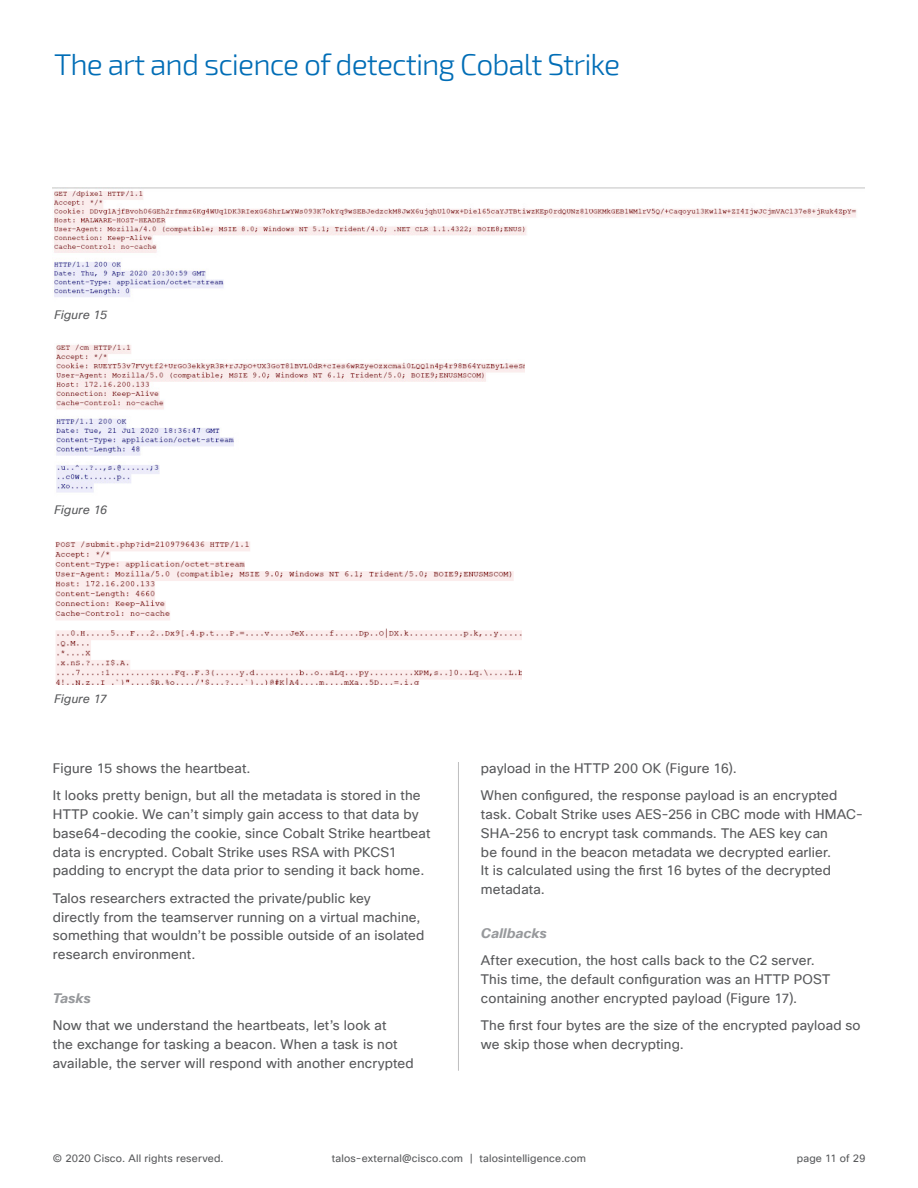
<style>
.page{position:relative;width:918px;height:1188px;background:#fff}
.page>*{position:absolute;margin:0;border:0;box-sizing:border-box;transform-origin:0 0}
.t1{font:300 30px "Exo 2";letter-spacing:-.03em;color:#006db6}
.t2{font:13.5px/18.8px "Cisco Sans TT";letter-spacing:.01em;color:#58595b}
.t3{font:italic 700 13.5px "Cisco Sans TT";letter-spacing:.01em;color:#97999c}
.t4{font:italic 12px "Cisco Sans TT";letter-spacing:.015em;color:#58595b}
.t5{font:10.5px "Cisco Sans TT";letter-spacing:.02em;color:#58595b}
</style>
<div class="page">
<hr style="left:458px;top:762px;width:1px;height:309px;background:#bebebf">
<img style="left:53px;top:188px;width:812px;height:109px">
<img style="left:56px;top:344px;width:469px;height:149px">
<img style="left:55px;top:540px;width:467px;height:144px">
<h1 class="t1" style="left:54px;top:47px;width:568px">The art and science of detecting Cobalt Strike</h1>
<p class="t4" style="left:54px;top:307px;width:55px">Figure 15</p>
<p class="t4" style="left:54px;top:502px;width:55px">Figure 16</p>
<p class="t4" style="left:54px;top:691px;width:54px">Figure 17</p>
<p class="t2" style="left:53px;top:755px;width:369px;line-height:27.6px">Figure 15 shows the heartbeat.<br>It looks pretty benign, but all the metadata is stored in the</p>
<p class="t2" style="left:53px;top:805px;width:379px">HTTP cookie. We can’t simply gain access to that data by base64-decoding the cookie, since Cobalt Strike heartbeat data is encrypted. Cobalt Strike uses RSA with PKCS1 padding to encrypt the data prior to sending it back home.</p>
<p class="t2" style="left:53px;top:889px;width:373px">Talos researchers extracted the private/public key<br>directly from the teamserver running on a virtual machine, something that wouldn’t be possible outside of an isolated research environment.</p>
<p class="t3" style="left:53px;top:990px;width:39px">Tasks</p>
<p class="t2" style="left:53px;top:1017px;width:362px">Now that we understand the heartbeats, let’s look at<br>the exchange for tasking a beacon. When a task is not available, the server will respond with another encrypted</p>
<p class="t2" style="left:481px;top:755px;width:358px;line-height:27.6px">payload in the HTTP 200 OK (Figure 16).<br>When configured, the response payload is an encrypted</p>
<p class="t2" style="left:481px;top:805px;width:384px">task. Cobalt Strike uses AES-256 in CBC mode with HMAC-SHA-256 to encrypt task commands. The AES key can<br>be found in the beacon metadata we decrypted earlier.<br>It is calculated using the first 16 bytes of the decrypted metadata.</p>
<p class="t3" style="left:481px;top:925px;width:67px">Callbacks</p>
<p class="t2" style="left:481px;top:952px;width:351px">After execution, the host calls back to the C2 server.<br>This time, the default configuration was an HTTP POST containing another encrypted payload (Figure 17).</p>
<p class="t2" style="left:481px;top:1017px;width:381px">The first four bytes are the size of the encrypted payload so we skip those when decrypting.</p>
<p class="t5" style="left:53px;top:1151px;width:172px">© 2020 Cisco. All rights reserved.</p>
<p class="t5" style="left:332px;top:1151px;width:256px">talos-external@cisco.com | talosintelligence.com</p>
<p class="t5" style="left:797px;top:1151px;width:70px">page 11 of 29</p>
</div>
